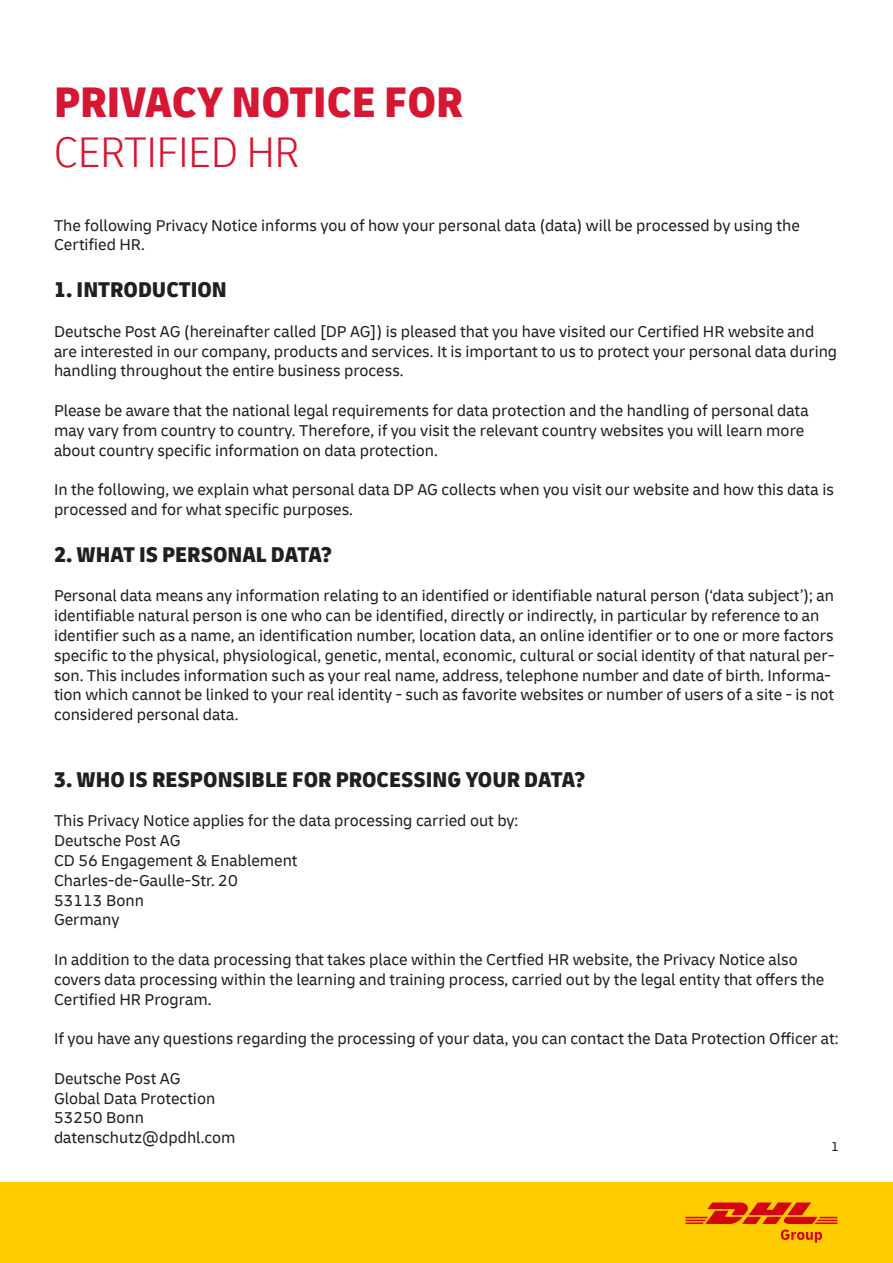
<style>
.page{position:relative;width:893px;height:1263px;background:#fff}
.page>*{position:absolute;margin:0;border:0;box-sizing:border-box;transform-origin:0 0}
.t1{font:900 condensed 45px "Delivery";color:#d71634}
.t2{font:300 condensed 45px "Delivery";color:#d71634}
.t3{font:900 condensed 22.5px "Delivery";color:#231f20}
.t4{font:16.5px/19.8px "Delivery";color:#231f20}
.t5{font:13.5px "Delivery";color:#231f20}
</style>
<div class="page">
<div style="left:0;top:1183px;width:893px;height:80px;background:#fc0"></div>
<svg style="left:685px;top:1202px;width:152px;height:41px"></svg>
<p class="t1" style="left:54px;top:74px;width:411px">PRIVACY NOTICE FOR</p>
<p class="t2" style="left:54px;top:126px;width:247px">CERTIFIED HR</p>
<p class="t4" style="left:54px;top:215px;width:747px">The following Privacy Notice informs you of how your personal data (data) will be processed by using the<br>Certified HR.</p>
<p class="t3" style="left:54px;top:275px;width:174px">1. INTRODUCTION</p>
<p class="t4" style="left:54px;top:321px;width:785px">Deutsche Post AG (hereinafter called [DP AG]) is pleased that you have visited our Certified HR website and are interested in our company, products and services. It is important to us to protect your personal data during handling throughout the entire business process.</p>
<p class="t4" style="left:54px;top:400px;width:756px">Please be aware that the national legal requirements for data protection and the handling of personal data may vary from country to country. Therefore, if you visit the relevant country websites you will learn more about country specific information on data protection.</p>
<p class="t4" style="left:54px;top:480px;width:781px">In the following, we explain what personal data DP AG collects when you visit our website and how this data is processed and for what specific purposes.</p>
<p class="t3" style="left:54px;top:540px;width:280px">2. WHAT IS PERSONAL DATA?</p>
<p class="t4" style="left:54px;top:586px;width:782px">Personal data means any information relating to an identified or identifiable natural person (‘data subject’); an identifiable natural person is one who can be identified, directly or indirectly, in particular by reference to an identifier such as a name, an identification number, location data, an online identifier or to one or more factors specific to the physical, physiological, genetic, mental, economic, cultural or social identity of that natural per&shy;son. This includes information such as your real name, address, telephone number and date of birth. Informa&shy;tion which cannot be linked to your real identity - such as favorite websites or number of users of a site - is not considered personal data.</p>
<p class="t3" style="left:54px;top:765px;width:533px">3. WHO IS RESPONSIBLE FOR PROCESSING YOUR DATA?</p>
<p class="t4" style="left:54px;top:811px;width:466px">This Privacy Notice applies for the data processing carried out by:</p>
<p class="t4" style="left:54px;top:831px;width:128px">Deutsche Post AG</p>
<p class="t4" style="left:54px;top:850px;width:245px">CD 56 Engagement &amp; Enablement</p>
<p class="t4" style="left:54px;top:870px;width:185px">Charles-de-Gaulle-Str. 20</p>
<p class="t4" style="left:54px;top:890px;width:91px">53113 Bonn</p>
<p class="t4" style="left:54px;top:910px;width:67px">Germany</p>
<p class="t4" style="left:54px;top:949px;width:772px">In addition to the data processing that takes place within the Certfied HR website, the Privacy Notice also covers data processing within the learning and training process, carried out by the legal entity that offers the<br>Certified HR Program.</p>
<p class="t4" style="left:54px;top:1029px;width:786px">If you have any questions regarding the processing of your data, you can contact the Data Protection Officer at:</p>
<p class="t4" style="left:54px;top:1068px;width:128px">Deutsche Post AG</p>
<p class="t4" style="left:54px;top:1088px;width:163px">Global Data Protection</p>
<p class="t4" style="left:54px;top:1108px;width:91px">53250 Bonn</p>
<p class="t4" style="left:54px;top:1128px;width:183px">datenschutz@dpdhl.com</p>
<p class="t5" style="left:831px;top:1138px;width:9px">1</p>
</div>
